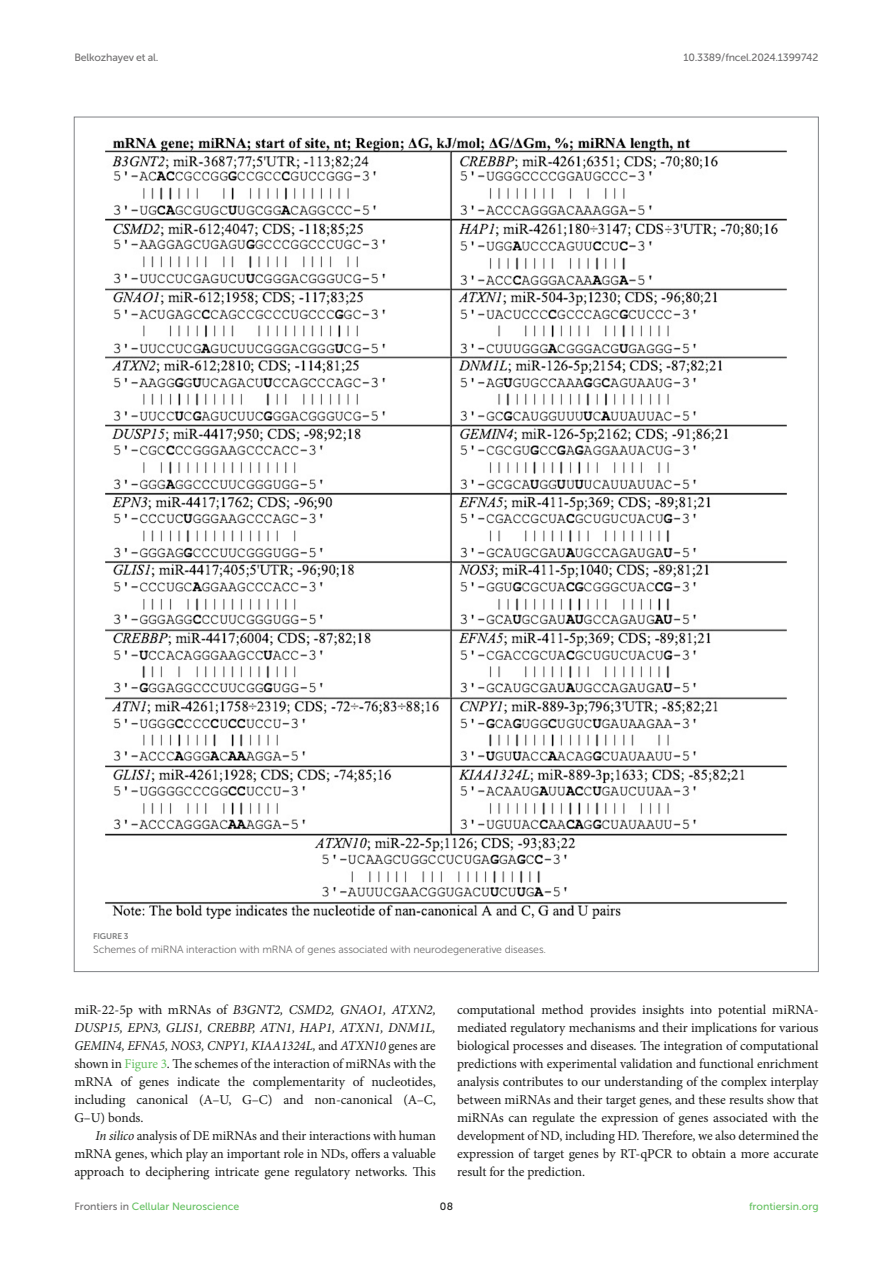
<style>
.page{position:relative;width:893px;height:1263px;background:#fff}
.page>*{position:absolute;margin:0;border:0;box-sizing:border-box;transform-origin:0 0}
.TEXT{font:13.5px/18px "Minion Pro";letter-spacing:-.005em;color:#1b1c1b;text-align:justify}
.FIG_LEG{font:10.5px "Museo Sans 300";letter-spacing:-.01em;color:#706f70}
.t1{font:10.5px "Museo Sans 500";color:#65c161}
.t2{font:10.5px "Museo Sans 500";letter-spacing:-.015em;color:#706f70}
.t3{font:10.5px "Museo Sans 500";color:#1b1c1b}
.FIG_HD{font:8.25px "Museo Sans 700";letter-spacing:-.01em;color:#7e7f7f}
.s1{font-style:italic}
.s2{color:#65c161}
.s3{color:#706f70}
</style>
<div class="page">
<img style="left:105px;top:137px;width:682px;height:782px">
<p class="t2" style="left:74px;top:51px;width:86px">Belkozhayev et al.</p>
<p class="t2" style="left:683px;top:51px;width:137px">10.3389/fncel.2024.1399742</p>
<p class="FIG_HD" style="left:93px;top:932px;width:37px">FIGURE 3</p>
<p class="FIG_LEG" style="left:93px;top:943px;width:454px">Schemes of miRNA interaction with mRNA of genes associated with neurodegenerative diseases.</p>
<p class="TEXT" style="left:74px;top:1001px;width:363px">miR-22-5p with mRNAs of <span class="s1">B3GNT2, CSMD2, GNAO1, ATXN2, DUSP15, EPN3, GLIS1, CREBBP, ATN1, HAP1, ATXN1, DNM1L, GEMIN4, EFNA5, NOS3, CNPY1, KIAA1324L,</span> and <span class="s1">ATXN10</span> genes are shown in <span class="s2">Figure 3</span>. The schemes of the interaction of miRNAs with the mRNA of genes indicate the complementarity of nucleotides, including canonical (A–U, G–C) and non-canonical (A–C, G–U) bonds.</p>
<p class="TEXT" style="left:74px;top:1127px;width:363px;text-indent:21px"><span class="s1">In silico</span> analysis of DE miRNAs and their interactions with human mRNA genes, which play an important role in NDs, offers a valuable approach to deciphering intricate gene regulatory networks. This</p>
<p class="TEXT" style="left:457px;top:1001px;width:363px">computational method provides insights into potential miRNA&shy;mediated regulatory mechanisms and their implications for various biological processes and diseases. The integration of computational predictions with experimental validation and functional enrichment analysis contributes to our understanding of the complex interplay between miRNAs and their target genes, and these results show that miRNAs can regulate the expression of genes associated with the development of ND, including HD. Therefore, we also determined the expression of target genes by RT-qPCR to obtain a more accurate result for the prediction.</p>
<p class="t1" style="left:74px;top:1200px;width:166px"><span class="s3">Frontiers in</span> Cellular Neuroscience</p>
<p class="t3" style="left:440px;top:1200px;width:15px">08</p>
<p class="t1" style="left:749px;top:1200px;width:71px">frontiersin.org</p>
</div>
